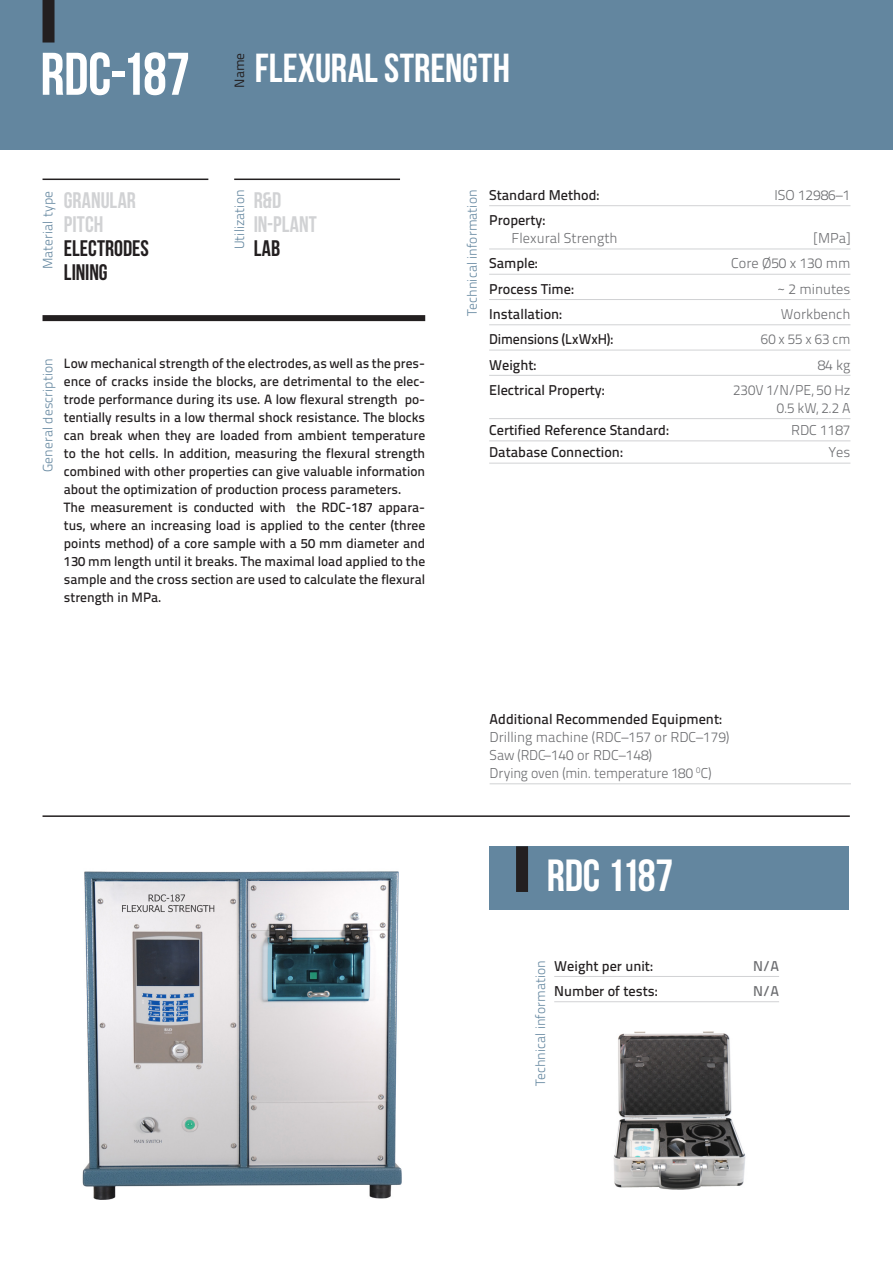
<style>
.page{position:relative;width:893px;height:1263px;background:#fff}
.page>*{position:absolute;margin:0;border:0;box-sizing:border-box;transform-origin:0 0}
.t1{font:60px "Bebas Neue";letter-spacing:-.01em;color:#fff}
.t2{font:45px "Bebas Neue";letter-spacing:-.005em;color:#fff}
.t3{font:40.5px "Bebas Neue";color:#fff}
.t4{font:22.5px "Bebas Neue";letter-spacing:.005em;color:#d1d2d4}
.t5{font:22.5px "Bebas Neue";color:#231f20}
.t6{font:14.25px/18px "Titillium Text 25 L 250 wt";color:#6c6d70}
.t7{font:14.25px "Titillium Text 25 L 600 wt";color:#231f20}
.t8{font:14.25px "Titillium Text 25 L 600 wt";color:#6c6d70}
.description_new{font:13.5px/18px "Titillium Text 25 L 600 wt";color:#231f20;text-align:justify}
.t9{font:13.5px "Titillium Text 25 L 250 wt";letter-spacing:.005em;color:#63869f}
.t10{font:13.5px "Titillium Text 25 L 400 wt";color:#231f20}
.s1{font-family:"Titillium Text 25 L 600 wt";color:#231f20}
</style>
<div class="page">
<div style="left:0;top:0;width:893px;height:150px;background:#63869f"></div>
<div style="left:43px;top:0;width:12px;height:43px;background:#231f20"></div>
<hr style="left:43px;top:179px;width:165px;height:1px;background:#231f20">
<hr style="left:234px;top:179px;width:166px;height:1px;background:#231f20">
<div style="left:43px;top:315px;width:382px;height:6px;background:#231f20"></div>
<hr style="left:489px;top:205px;width:361px;height:1px;background:#d1d2d4">
<hr style="left:489px;top:249px;width:361px;height:1px;background:#d1d2d4">
<hr style="left:489px;top:274px;width:361px;height:1px;background:#d1d2d4">
<hr style="left:489px;top:299px;width:361px;height:1px;background:#d1d2d4">
<hr style="left:489px;top:324px;width:361px;height:1px;background:#d1d2d4">
<hr style="left:489px;top:350px;width:361px;height:1px;background:#d1d2d4">
<hr style="left:489px;top:375px;width:361px;height:1px;background:#d1d2d4">
<hr style="left:489px;top:418px;width:361px;height:1px;background:#d1d2d4">
<hr style="left:489px;top:441px;width:361px;height:1px;background:#d1d2d4">
<hr style="left:489px;top:463px;width:361px;height:1px;background:#d1d2d4">
<img style="left:82px;top:871px;width:320px;height:328px">
<hr style="left:43px;top:815px;width:807px;height:2px;background:#231f20">
<div style="left:489px;top:846px;width:360px;height:64px;background:#63869f"></div>
<div style="left:516px;top:846px;width:12px;height:46px;background:#231f20"></div>
<hr style="left:554px;top:976px;width:225px;height:1px;background:#d1d2d4">
<hr style="left:554px;top:1001px;width:225px;height:1px;background:#d1d2d4">
<hr style="left:490px;top:783px;width:361px;height:1px;background:#d1d2d4">
<img style="left:613px;top:1031px;width:133px;height:159px">
<p class="t1" style="left:40px;top:41px;width:151px">RDC-187</p>
<p class="t10" style="left:229px;top:88px;width:37px;rotate:-90deg">Name</p>
<p class="t3" style="left:255px;top:46px;width:257px">FLEXURAL STRENGTH</p>
<p class="t9" style="left:230px;top:249px;width:61px;rotate:-90deg">Utilization</p>
<p class="t4" style="left:64px;top:187px;width:74px">GRANULAR</p>
<p class="t4" style="left:64px;top:211px;width:41px">PITCH</p>
<p class="t5" style="left:64px;top:235px;width:86px">ELECTRODES</p>
<p class="t5" style="left:64px;top:259px;width:45px">LINING</p>
<p class="t9" style="left:38px;top:269px;width:80px;rotate:-90deg">Material type</p>
<p class="t4" style="left:254px;top:187px;width:29px">R&amp;D</p>
<p class="t4" style="left:254px;top:211px;width:65px">IN-PLANT</p>
<p class="t5" style="left:254px;top:235px;width:28px">LAB</p>
<p class="t9" style="left:38px;top:472px;width:115px;rotate:-90deg">General description</p>
<p class="description_new" style="left:64px;top:354px;width:363px">Low mechanical strength of the electrodes, as well as the pres&shy;ence of cracks inside the blocks, are detrimental to the elec&shy;trode performance during its use. A low flexural strength po&shy;tentially results in a low thermal shock resistance. The blocks can break when they are loaded from ambient temperature to the hot cells. In addition, measuring the flexural strength combined with other properties can give valuable information about the optimization of production process parameters.</p>
<p class="description_new" style="left:64px;top:498px;width:363px">The measurement is conducted with the RDC-187 appara&shy;tus, where an increasing load is applied to the center (three points method) of a core sample with a 50 mm diameter and 130 mm length until it breaks. The maximal load applied to the sample and the cross section are used to calculate the flexural strength in MPa.</p>
<p class="t9" style="left:462px;top:316px;width:128px;rotate:-90deg">Technical information</p>
<p class="t7" style="left:489px;top:184px;width:112px">Standard Method:</p>
<p class="t6" style="left:774px;top:185px;width:78px">ISO 12986–1</p>
<p class="t6" style="left:512px;top:210px;width:107px;text-indent:-23px"><span class="s1">Property:<br></span>Flexural Strength</p>
<p class="t6" style="left:814px;top:228px;width:38px">[MPa]</p>
<p class="t7" style="left:489px;top:253px;width:50px">Sample:</p>
<p class="t6" style="left:731px;top:254px;width:121px">Core Ø50 x 130 mm</p>
<p class="t7" style="left:489px;top:278px;width:86px">Process Time:</p>
<p class="t6" style="left:778px;top:279px;width:74px">~ 2 minutes</p>
<p class="t7" style="left:489px;top:303px;width:74px">Installation:</p>
<p class="t6" style="left:781px;top:304px;width:71px">Workbench</p>
<p class="t7" style="left:489px;top:328px;width:126px">Dimensions (LxWxH):</p>
<p class="t6" style="left:761px;top:330px;width:91px">60 x 55 x 63 cm</p>
<p class="t7" style="left:489px;top:354px;width:49px">Weight:</p>
<p class="t6" style="left:818px;top:355px;width:34px">84 kg</p>
<p class="t7" style="left:489px;top:379px;width:117px">Electrical Property:</p>
<p class="t6" style="left:733px;top:380px;width:119px;text-align:right">230V 1/N/PE, 50 Hz<br>0.5 kW, 2.2 A</p>
<p class="t7" style="left:489px;top:419px;width:181px">Certified Reference Standard:</p>
<p class="t6" style="left:791px;top:420px;width:61px">RDC 1187</p>
<p class="t7" style="left:489px;top:442px;width:135px">Database Connection:</p>
<p class="t6" style="left:828px;top:443px;width:23px">Yes</p>
<p class="t6" style="left:490px;top:709px;width:242px"><span class="s1">Additional Recommended Equipment:<br></span>Drilling machine (RDC–157 or RDC–179)<br>Saw (RDC–140 or RDC–148)<br>Drying oven (min. temperature 180 <sup>0</sup>C)</p>
<p class="t2" style="left:547px;top:851px;width:128px">RDC 1187</p>
<p class="t9" style="left:530px;top:1086px;width:128px;rotate:-90deg">Technical information</p>
<p class="t7" style="left:554px;top:955px;width:100px">Weight per unit:</p>
<p class="t8" style="left:753px;top:955px;width:28px">N/A</p>
<p class="t7" style="left:554px;top:980px;width:105px">Number of tests:</p>
<p class="t8" style="left:753px;top:980px;width:28px">N/A</p>
</div>
